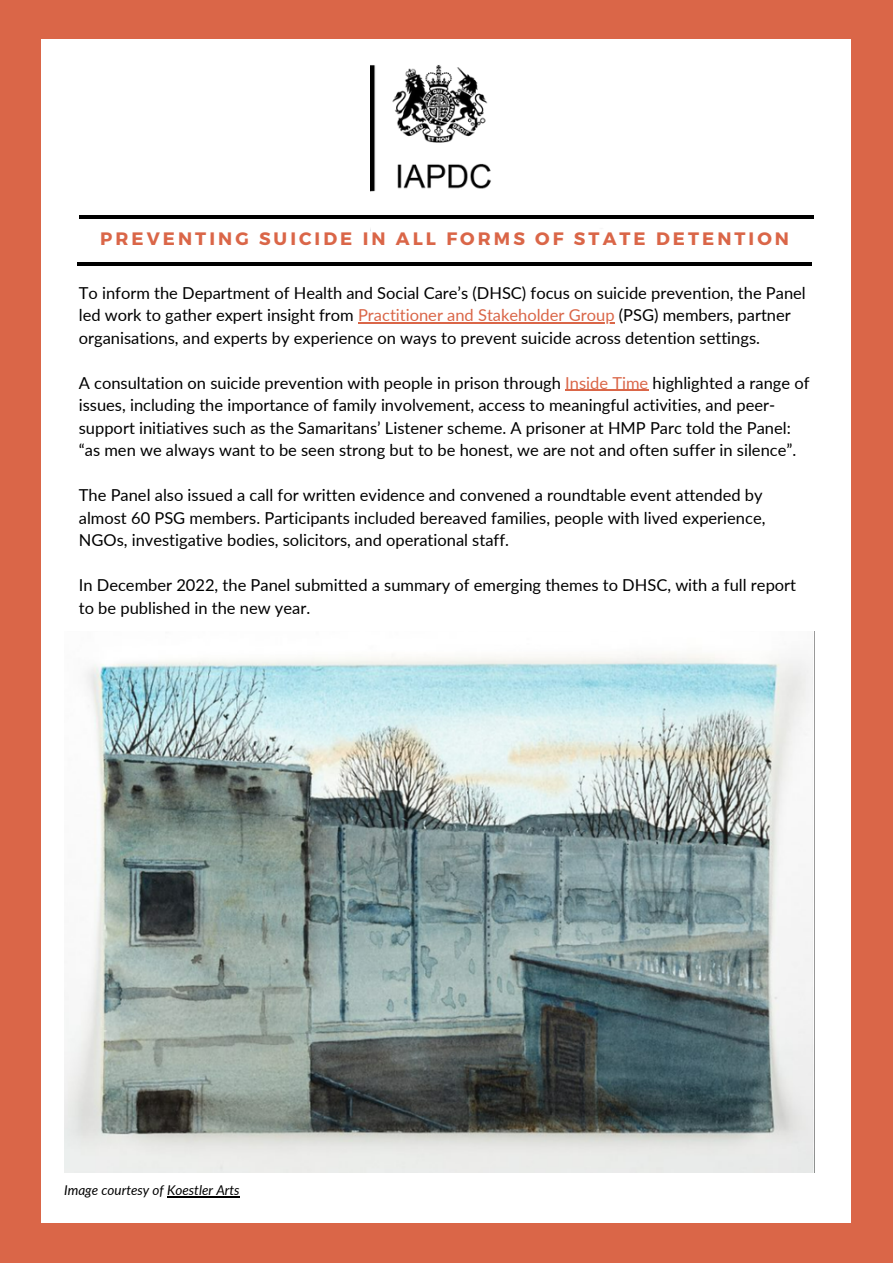
<style>
.page{position:relative;width:893px;height:1264px;background:#fff}
.page>*{position:absolute;margin:0;border:0;box-sizing:border-box;transform-origin:0 0}
.t1{font:700 18px "Montserrat";letter-spacing:.17em;color:#da6648}
.t2{font:16.5px/22.5px "Lato";color:#000}
.t3{font:italic 13.5px "Lato";color:#000}
.s1{color:#da6648}
</style>
<div class="page">
<div style="left:0;top:0;width:892px;height:1262px;background:#da6648"></div>
<div style="left:42px;top:39px;width:808px;height:1183px;background:#fff"></div>
<hr style="left:79px;top:215px;width:734px;height:4px;background:#000">
<hr style="left:77px;top:262px;width:734px;height:4px;background:#000">
<img style="left:371px;top:65px;width:120px;height:127px">
<img style="left:64px;top:654px;width:750px;height:518px">
<hr style="left:358px;top:322px;width:256px;height:1px;background:#da6648">
<hr style="left:565px;top:390px;width:83px;height:1px;background:#da6648">
<hr style="left:167px;top:1196px;width:73px;height:1px;background:#000">
<p class="t1" style="left:100px;top:227px;width:690px">PREVENTING SUICIDE IN ALL FORMS OF STATE DETENTION</p>
<p class="t2" style="left:79px;top:281px;width:728px">To inform the Department of Health and Social Care’s (DHSC) focus on suicide prevention, the Panel led work to gather expert insight from <span class="s1">Practitioner and Stakeholder Group</span> (PSG) members, partner organisations, and experts by experience on ways to prevent suicide across detention settings.</p>
<p class="t2" style="left:79px;top:371px;width:732px">A consultation on suicide prevention with people in prison through <span class="s1">Inside Time</span> highlighted a range of issues, including the importance of family involvement, access to meaningful activities, and peer&shy;support initiatives such as the Samaritans’ Listener scheme. A prisoner at HMP Parc told the Panel: “as men we always want to be seen strong but to be honest, we are not and often suffer in silence”.</p>
<p class="t2" style="left:79px;top:483px;width:688px">The Panel also issued a call for written evidence and convened a roundtable event attended by almost 60 PSG members. Participants included bereaved families, people with lived experience,<br>NGOs, investigative bodies, solicitors, and operational staff.</p>
<p class="t2" style="left:79px;top:573px;width:718px">In December 2022, the Panel submitted a summary of emerging themes to DHSC, with a full report to be published in the new year.</p>
<p class="t3" style="left:64px;top:1181px;width:177px">Image courtesy of Koestler Arts</p>
</div>
